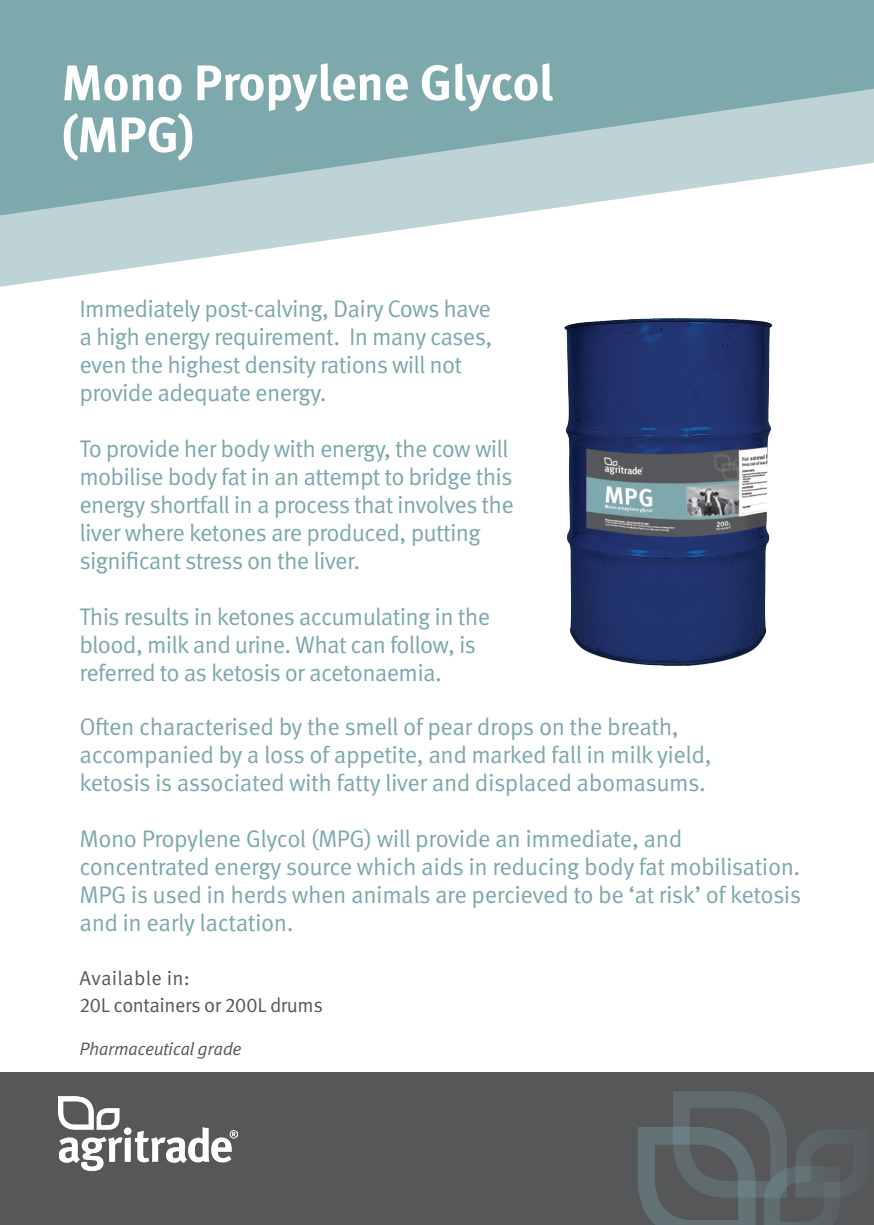
<style>
.page{position:relative;width:874px;height:1225px;background:#fff}
.page>*{position:absolute;margin:0;border:0;box-sizing:border-box;transform-origin:0 0}
.t1{font:700 50px "Meta Pro";letter-spacing:-.01em;color:#fff}
.t2{font:24px/28px "Meta Pro Norm";letter-spacing:-.03em;color:#7da8ac}
.t3{font:20px/27px "Meta Pro Norm";letter-spacing:-.025em;color:#555759}
.t4{font:18px "Meta Pro Norm Ita";letter-spacing:-.025em;color:#555759}
</style>
<div class="page">
<img style="left:564px;top:318px;width:209px;height:348px">
<svg style="left:0;top:215px;width:504px;height:72px;fill:#bed3d5"></svg>
<svg style="left:0;top:0;width:873px;height:215px;background:#93b6ba"></svg>
<div style="left:0;top:1072px;width:873px;height:153px;background:#555759"></div>
<img style="left:638px;top:1091px;width:209px;height:134px">
<img style="left:59px;top:1096px;width:178px;height:74px">
<p class="t1" style="left:61px;top:51px;width:493px">Mono Propylene Glycol</p>
<p class="t1" style="left:61px;top:103px;width:134px">(MPG)</p>
<p class="t2" style="left:79px;top:293px;width:414px">Immediately post-calving, Dairy Cows have a high energy requirement. In many cases, even the highest density rations will not provide adequate energy.</p>
<p class="t2" style="left:79px;top:433px;width:435px">To provide her body with energy, the cow will mobilise body fat in an attempt to bridge this energy shortfall in a process that involves the liver where ketones are produced, putting significant stress on the liver.</p>
<p class="t2" style="left:79px;top:601px;width:412px">This results in ketones accumulating in the blood, milk and urine. What can follow, is referred to as ketosis or acetonaemia.</p>
<p class="t2" style="left:79px;top:711px;width:633px">Often characterised by the smell of pear drops on the breath, accompanied by a loss of appetite, and marked fall in milk yield, ketosis is associated with fatty liver and displaced abomasums.</p>
<p class="t2" style="left:79px;top:823px;width:723px">Mono Propylene Glycol (MPG) will provide an immediate, and concentrated energy source which aids in reducing body fat mobilisation.<br>MPG is used in herds when animals are percieved to be ‘at risk’ of ketosis and in early lactation.</p>
<p class="t3" style="left:79px;top:964px;width:245px">Available in:<br>20L containers or 200L drums</p>
<p class="t4" style="left:79px;top:1038px;width:163px">Pharmaceutical grade</p>
</div>
